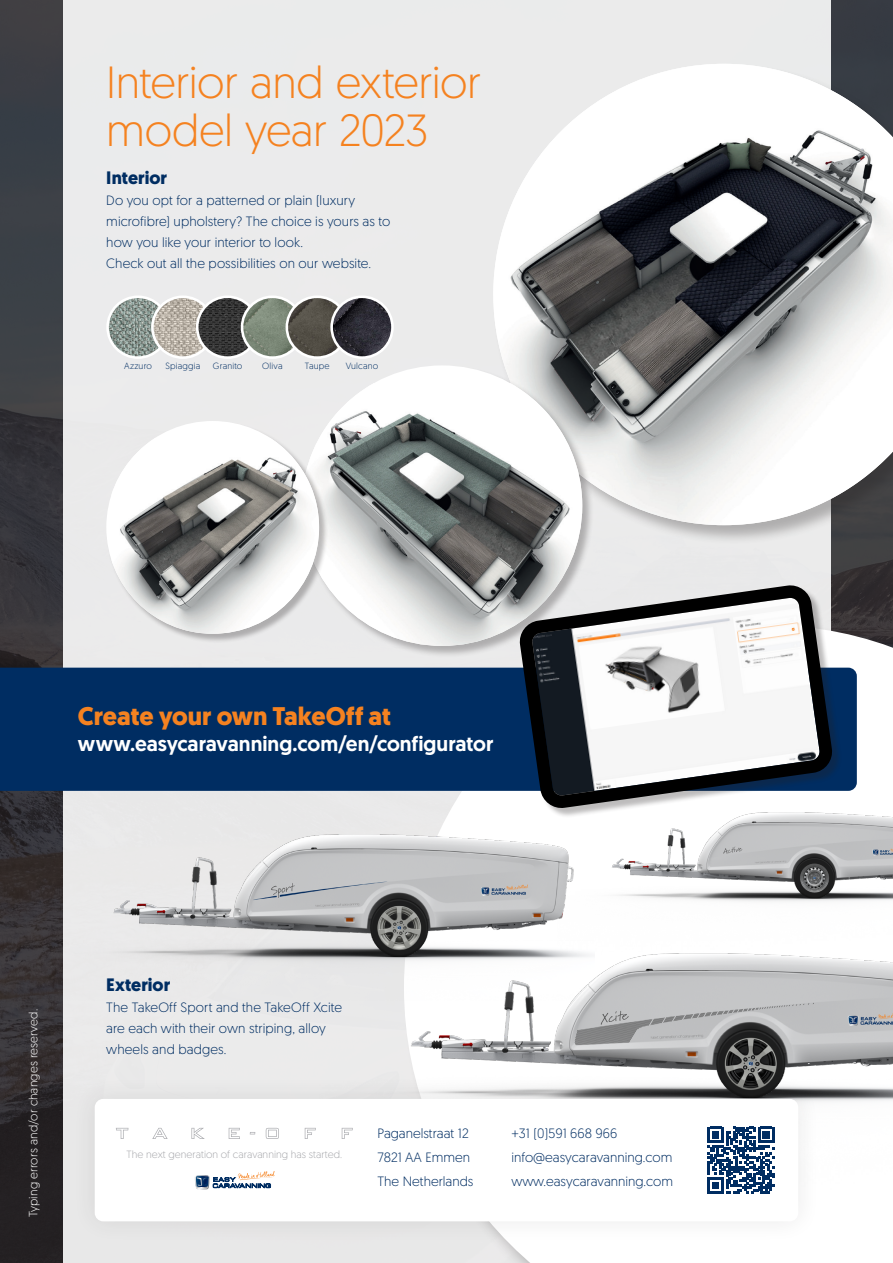
<style>
.page{position:relative;width:893px;height:1263px;background:#fff}
.page>*{position:absolute;margin:0;border:0;box-sizing:border-box;transform-origin:0 0}
.t1{font:300 45px/48px "Geomanist";letter-spacing:-.01em;color:#f58220}
.t2{font:700 25.5px "Geomanist";letter-spacing:-.005em;color:#f58220}
.t3{font:500 21px "Geomanist";color:#fff}
.t4{font:700 18px "Geomanist";color:#002d62}
.t5{font:300 13.5px/21px "Geomanist";letter-spacing:.005em;color:#002d62}
.t6{font:300 12px "Geomanist";letter-spacing:.015em;color:#fff}
.t7{font:300 10.5px "Geomanist";color:#a8a9ad}
.t8{font:300 9px "Geomanist";letter-spacing:.02em;color:#002d62}
</style>
<div class="page">
<img style="left:0;top:0;width:893px;height:1263px">
<div style="left:63px;top:0;width:767px;height:1263px;background:#ebebeb"></div>
<div style="left:493px;top:64px;width:400px;height:481px;background:#231f20;opacity:.3"></div>
<img style="left:493px;top:64px;width:400px;height:461px">
<div style="left:302px;top:365px;width:292px;height:293px;background:#231f20;opacity:.3"></div>
<div style="left:302px;top:365px;width:280px;height:281px;background:#fff;border-radius:50%"></div>
<img style="left:302px;top:383px;width:280px;height:263px">
<div style="left:106px;top:421px;width:222px;height:222px;background:#231f20;opacity:.3"></div>
<div style="left:106px;top:421px;width:213px;height:213px;background:#fff;border-radius:50%"></div>
<img style="left:111px;top:438px;width:208px;height:196px">
<svg style="left:404px;top:625px;width:489px;height:638px;fill:#fff"></svg>
<img style="left:404px;top:958px;width:489px;height:239px">
<div style="left:0;top:668px;width:857px;height:123px;background:#002d62"></div>
<img style="left:36px;top:811px;width:558px;height:189px">
<div style="left:71px;top:1075px;width:751px;height:170px;background:#231f20;opacity:.1"></div>
<div style="left:95px;top:1099px;width:703px;height:122px;background:#fff;border-radius:9px"></div>
<svg style="left:195px;top:1171px;width:80px;height:19px"></svg>
<svg style="left:191px;top:1128px;width:14px;height:11px"></svg>
<svg style="left:266px;top:1128px;width:13px;height:11px"></svg>
<svg style="left:116px;top:1128px;width:12px;height:11px"></svg>
<svg style="left:152px;top:1128px;width:16px;height:11px"></svg>
<svg style="left:342px;top:1128px;width:11px;height:11px"></svg>
<svg style="left:229px;top:1128px;width:11px;height:11px"></svg>
<svg style="left:305px;top:1128px;width:11px;height:11px"></svg>
<svg style="left:708px;top:1127px;width:66px;height:66px"></svg>
<img style="left:108px;top:297px;width:60px;height:61px;border-radius:30px">
<div style="left:106px;top:295px;width:64px;height:64px;border:3px solid #fff;border-radius:30px"></div>
<img style="left:152px;top:297px;width:61px;height:61px;border-radius:30px">
<div style="left:151px;top:295px;width:64px;height:64px;border:3px solid #fff;border-radius:30px"></div>
<img style="left:557px;top:731px;width:336px;height:227px">
<div style="left:522px;top:587px;width:320px;height:231px;background:#231f20;opacity:.3"></div>
<svg style="left:525px;top:582px;width:310px;height:229px"></svg>
<img style="left:197px;top:297px;width:61px;height:61px;border-radius:30px">
<div style="left:196px;top:295px;width:63px;height:64px;border:3px solid #fff;border-radius:50%"></div>
<img style="left:242px;top:297px;width:61px;height:61px;border-radius:30px">
<div style="left:241px;top:295px;width:63px;height:64px;border:3px solid #fff;border-radius:30px"></div>
<img style="left:287px;top:297px;width:61px;height:61px;border-radius:30px">
<div style="left:286px;top:295px;width:63px;height:64px;border:3px solid #fff;border-radius:30px"></div>
<img style="left:332px;top:297px;width:60px;height:61px;border-radius:30px">
<div style="left:330px;top:295px;width:64px;height:64px;border:3px solid #fff;border-radius:50%"></div>
<h1 class="t1" style="left:106px;top:56px;width:377px">Interior and exterior model year 2023</h1>
<h3 class="t4" style="left:106px;top:165px;width:62px">Interior</h3>
<p class="t5" style="left:106px;top:189px;width:285px">Do you opt for a patterned or plain (luxury microfibre) upholstery? The choice is yours as to how you like your interior to look.<br>Check out all the possibilities on our website.</p>
<p class="t8" style="left:124px;top:360px;width:29px">Azzuro</p>
<p class="t8" style="left:165px;top:360px;width:36px">Spiaggia</p>
<p class="t8" style="left:213px;top:360px;width:31px">Granito</p>
<p class="t8" style="left:262px;top:360px;width:22px">Oliva</p>
<p class="t8" style="left:305px;top:360px;width:26px">Taupe</p>
<p class="t8" style="left:346px;top:360px;width:34px">Vulcano</p>
<h2 class="t2" style="left:78px;top:699px;width:315px">Create your own TakeOff at</h2>
<h3 class="t3" style="left:78px;top:729px;width:417px">www.easycaravanning.com/en/configurator</h3>
<p class="t6" style="left:26px;top:1217px;width:210px;rotate:-90deg">Typing errors and/or changes reserved.</p>
<h3 class="t4" style="left:106px;top:973px;width:66px">Exterior</h3>
<p class="t5" style="left:106px;top:996px;width:237px">The TakeOff Sport and the TakeOff Xcite are each with their own striping, alloy wheels and badges.</p>
<p class="t7" style="left:126px;top:1147px;width:217px">The next generation of caravanning has started.</p>
<p class="t5" style="left:377px;top:1121px;width:98px;line-height:24px">Paganelstraat 12<br>7821 AA Emmen<br>The Netherlands</p>
<p class="t5" style="left:511px;top:1121px;width:163px;line-height:24px">+31 (0)591 668 966 info@easycaravanning.com www.easycaravanning.com</p>
</div>
